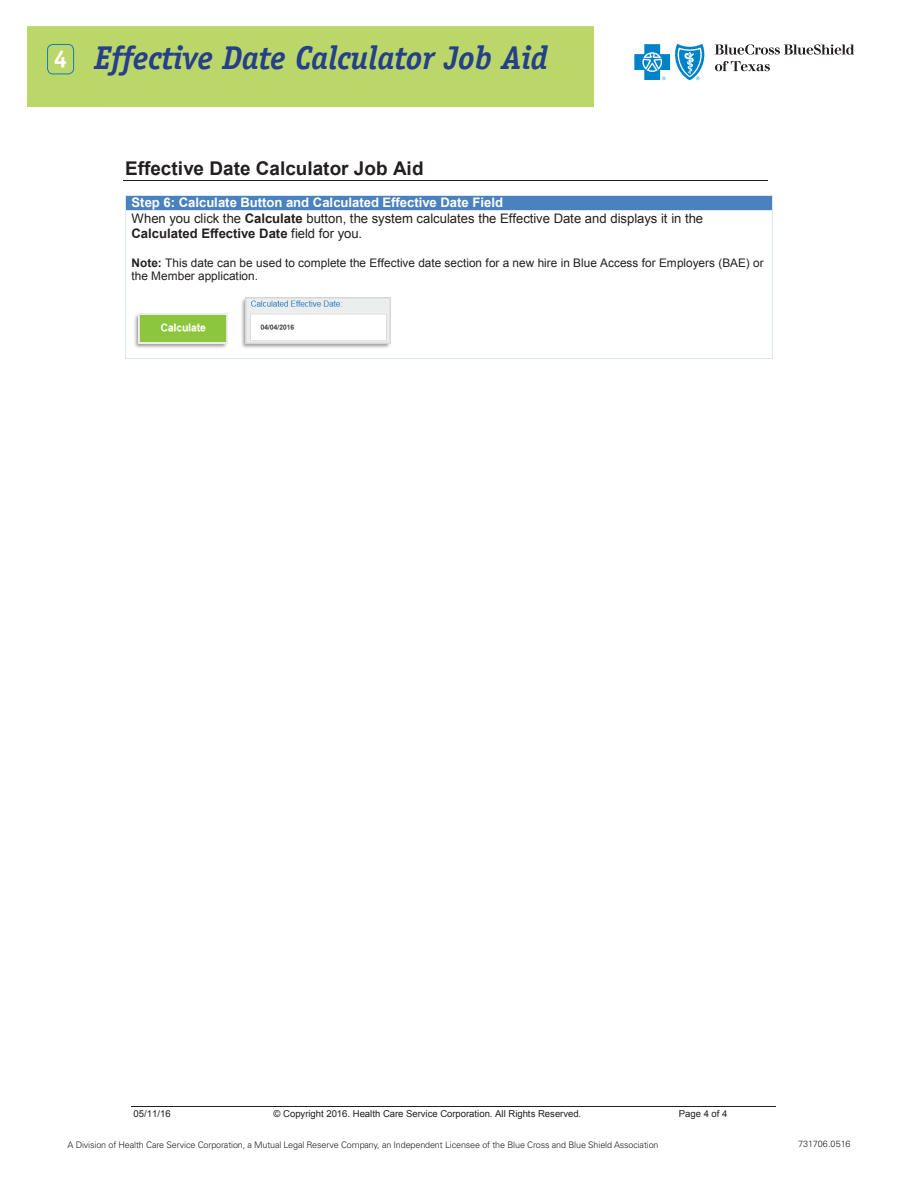
<style>
.page{position:relative;width:918px;height:1188px;background:#fff}
.page>*{position:absolute;margin:0;border:0;box-sizing:border-box;transform-origin:0 0}
.t1{font:italic 700 33px "Officina Serif";letter-spacing:-.01em;color:#263f8a}
.t2{font:700 18.9px "Arial";color:#231f20}
.t3{font:13.05px/15.3px "Arial";color:#231f20}
.t4{font:11.85px/13.6px "Arial";color:#231f20}
.t5{font:9.6px "Arial";letter-spacing:-.005em;color:#231f20}
.t6{font:300 9px "Univers LT Std";letter-spacing:-.015em;color:#231f20}
.t7{font:300 9px "Univers LT Std";letter-spacing:.01em;color:#231f20}
.s1{font-style:normal;font-size:24.3px;color:#fff}
.s2{font-weight:700;color:#fff}
.s3{font-weight:700}
</style>
<div class="page">
<div style="left:27px;top:26px;width:567px;height:81px;background:#bbd76a"></div>
<svg style="left:634px;top:44px;width:71px;height:36px"></svg>
<svg style="left:715px;top:44px;width:139px;height:11px"></svg>
<svg style="left:715px;top:61px;width:55px;height:10px"></svg>
<div style="left:47px;top:44px;width:27px;height:30px;border:1px solid #107fbe;border-radius:5px"></div>
<hr style="left:123px;top:181px;width:645px;height:1px;background:#231f20">
<div style="left:132px;top:195px;width:634px;height:15px;background:#4a81bf"></div>
<hr style="left:125px;top:195px;width:647px;height:1px;background:#dae6f1">
<svg style="left:125px;top:196px;width:1px;height:14px"></svg>
<hr style="left:125px;top:210px;width:647px;height:1px;background:#dae6f1">
<svg style="left:772px;top:195px;width:1px;height:16px"></svg>
<hr style="left:125px;top:211px;width:1px;height:147px;background:#dae6f1">
<hr style="left:125px;top:358px;width:647px;height:1px;background:#dae6f1">
<hr style="left:772px;top:211px;width:1px;height:147px;background:#dae6f1">
<img style="left:134px;top:313px;width:94px;height:35px">
<img style="left:139px;top:314px;width:88px;height:29px">
<img style="left:241px;top:297px;width:150px;height:51px">
<img style="left:246px;top:298px;width:144px;height:45px">
<hr style="left:132px;top:1106px;width:644px;height:1px;background:#231f20">
<h1 class="t1" style="left:54px;top:38px;width:496px"><span class="s1">4</span> Effective Date Calculator Job Aid</h1>
<h2 class="t2" style="left:125px;top:156px;width:300px">Effective Date Calculator Job Aid</h2>
<p class="t3" style="left:132px;top:195px;width:573px"><span class="s2">Step 6: Calculate Button and Calculated Effective Date Field<br></span>When you click the <span class="s3">Calculate</span> button, the system calculates the Effective Date and displays it in the<br><span class="s3">Calculated Effective Date</span> field for you.</p>
<p class="t4" style="left:132px;top:256px;width:634px"><span class="s3">Note:</span> This date can be used to complete the Effective date section for a new hire in Blue Access for Employers (BAE) or the Member application.</p>
<p class="t5" style="left:134px;top:1107px;width:39px">05/11/16</p>
<p class="t5" style="left:274px;top:1107px;width:309px">© Copyright 2016. Health Care Service Corporation. All Rights Reserved.</p>
<p class="t5" style="left:679px;top:1107px;width:50px">Page 4 of 4</p>
<p class="t6" style="left:67px;top:1139px;width:593px">A Division of Health Care Service Corporation, a Mutual Legal Reserve Company, an Independent Licensee of the Blue Cross and Blue Shield Association</p>
<p class="t7" style="left:798px;top:1139px;width:54px">731706.0516</p>
</div>
